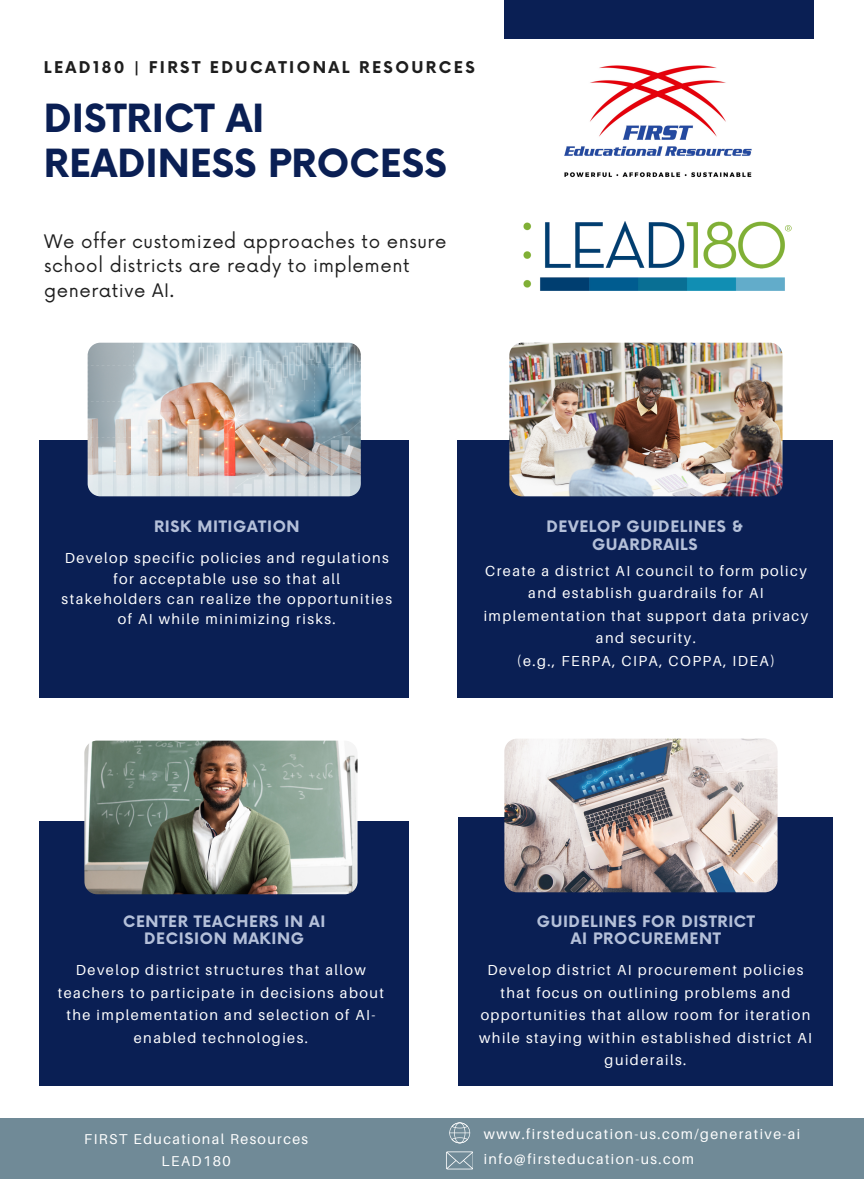
<style>
.page{position:relative;width:864px;height:1188px;background:#fff}
.page>*{position:absolute;margin:0;border:0;box-sizing:border-box;transform-origin:0 0}
.t1{font:700 37.8px/45px "Now";color:#0a1f54}
.t2{font:18.15px/24.8px "Now";letter-spacing:.03em;color:#1e1e1e}
.t3{font:700 15.75px "Now";letter-spacing:.15em;color:#1e1e1e}
.t4{font:700 15.45px/17.4px "Now";letter-spacing:.04em;color:#b4c0d9;text-align:center}
.t5{font:14.55px/22.5px "Aileron";letter-spacing:.1em;color:#fff;text-align:center}
.t6{font:14.25px "Aileron";letter-spacing:.1em;color:#fff}
</style>
<div class="page">
<div style="left:504px;top:0;width:310px;height:38px;background:#0a1f54"></div>
<div style="left:0;top:1118px;width:864px;height:61px;background:#708a97"></div>
<svg style="left:449px;top:1122px;width:21px;height:21px"></svg>
<svg style="left:446px;top:1151px;width:27px;height:18px"></svg>
<div style="left:39px;top:441px;width:370px;height:257px;background:#0a1f54"></div>
<img style="left:88px;top:343px;width:273px;height:153px;border-radius:13px">
<div style="left:457px;top:441px;width:375px;height:257px;background:#0a1f54"></div>
<img style="left:509px;top:343px;width:274px;height:153px;border-radius:13px">
<div style="left:39px;top:821px;width:370px;height:265px;background:#0a1f54"></div>
<img style="left:84px;top:741px;width:274px;height:153px;border-radius:13px">
<div style="left:459px;top:817px;width:373px;height:269px;background:#0a1f54"></div>
<img style="left:504px;top:739px;width:274px;height:153px;border-radius:13px">
<img style="left:564px;top:65px;width:188px;height:113px">
<img style="left:523px;top:221px;width:269px;height:70px">
<h3 class="t3" style="left:44px;top:58px;width:432px">LEAD180 | FIRST EDUCATIONAL RESOURCES</h3>
<p class="t1" style="left:44px;top:99px;width:404px">DISTRICT AI<br>READINESS PROCESS</p>
<p class="t2" style="left:44px;top:230px;width:404px">We offer customized approaches to ensure school districts are ready to implement generative AI.</p>
<p class="t4" style="left:154px;top:519px;width:147px">RISK MITIGATION</p>
<p class="t5" style="left:62px;top:548px;width:332px;line-height:20.2px">Develop specific policies and regulations for acceptable use so that all<br>stakeholders can realize the opportunities of AI while minimizing risks.</p>
<p class="t4" style="left:546px;top:519px;width:198px">DEVELOP GUIDELINES &amp;<br>GUARDRAILS</p>
<h3 class="t5" style="left:484px;top:559px;width:326px">Create a district AI council to form policy and establish guardrails for AI implementation that support data privacy and security.</h3>
<p class="t5" style="left:517px;top:649px;width:259px">(e.g., FERPA, CIPA, COPPA, IDEA)</p>
<h3 class="t4" style="left:123px;top:914px;width:204px">CENTER TEACHERS IN AI<br>DECISION MAKING</h3>
<p class="t4" style="left:537px;top:914px;width:220px">GUIDELINES FOR DISTRICT<br>AI PROCUREMENT</p>
<p class="t5" style="left:58px;top:959px;width:328px">Develop district structures that allow teachers to participate in decisions about the implementation and selection of AI&shy;enabled technologies.</p>
<p class="t5" style="left:479px;top:959px;width:334px">Develop district AI procurement policies that focus on outlining problems and opportunities that allow room for iteration while staying within established district AI guiderails.</p>
<p class="t6" style="left:84px;top:1130px;width:226px">FIRST Educational Resources</p>
<p class="t6" style="left:162px;top:1152px;width:71px">LEAD180</p>
<p class="t6" style="left:484px;top:1126px;width:318px">www.firsteducation-us.com/generative-ai</p>
<h3 class="t6" style="left:484px;top:1150px;width:212px">info@firsteducation-us.com</h3>
</div>
